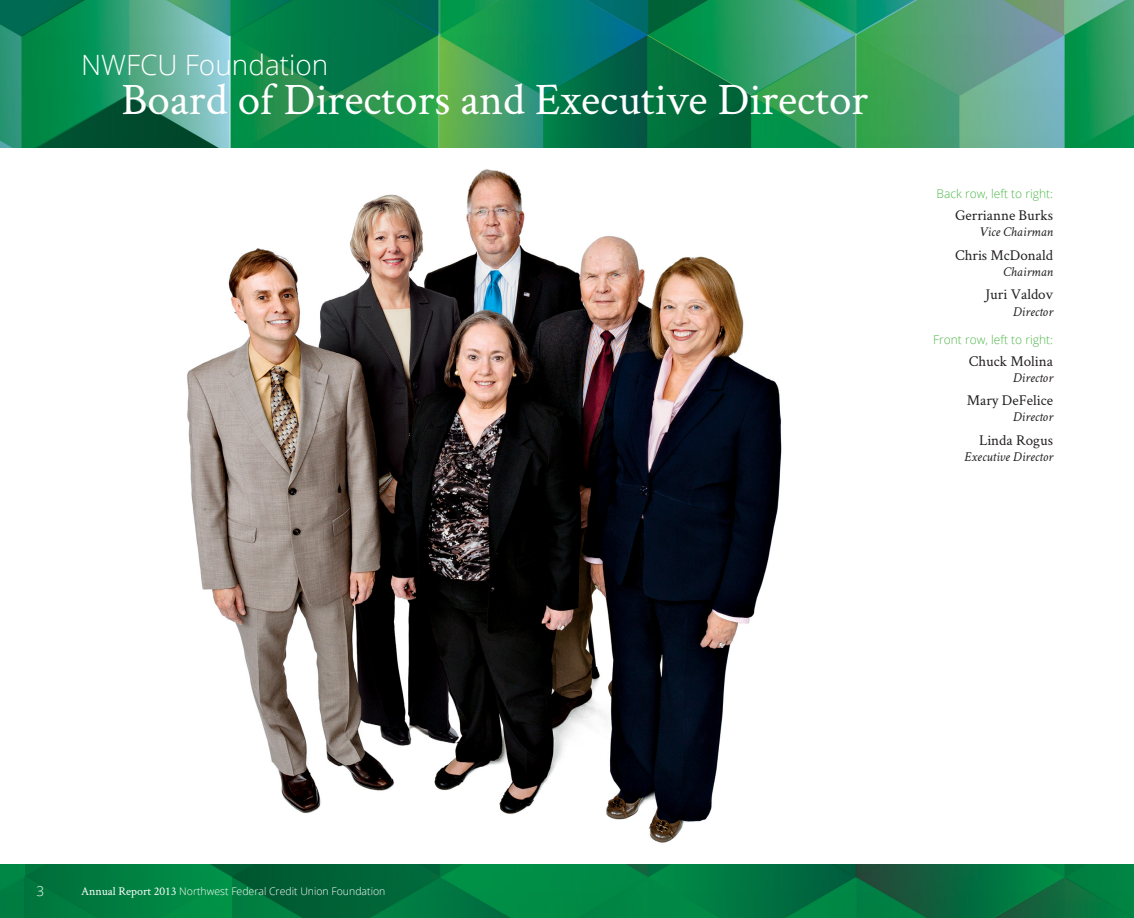
<style>
.page{position:relative;width:1134px;height:918px;background:#fff}
.page>*{position:absolute;margin:0;border:0;box-sizing:border-box;transform-origin:0 0}
.t1{font:45.3px "Crimson Text";color:#fff}
.t2{font:300 27.9px "Open Sans";color:#fff}
.t3{font:15px "Crimson Text";color:#231f20}
.t4{font:italic 13.5px "Crimson Text";color:#231f20}
.t5{font:300 13.5px "Open Sans";color:#fff}
.t6{font:300 12px "Open Sans";color:#4db748}
.t7{font:300 10.5px "Open Sans";color:#fff}
.s1{font-family:"Crimson Text";font-weight:400;font-size:12px}
</style>
<div class="page">
<img style="left:0;top:0;width:1134px;height:918px">
<div style="left:0;top:148px;width:1134px;height:716px;background:#fff"></div>
<img style="left:187px;top:169px;width:595px;height:674px">
<h2 class="t2" style="left:81px;top:46px;width:249px">NWFCU Foundation</h2>
<h1 class="t1" style="left:122px;top:69px;width:748px">Board of Directors and Executive Director</h1>
<p class="t6" style="left:937px;top:186px;width:118px">Back row, left to right:</p>
<p class="t3" style="left:955px;top:205px;width:99px">Gerrianne Burks</p>
<p class="t4" style="left:979px;top:224px;width:75px">Vice Chairman</p>
<p class="t3" style="left:955px;top:245px;width:99px">Chris McDonald</p>
<p class="t4" style="left:1003px;top:264px;width:51px">Chairman</p>
<p class="t3" style="left:986px;top:284px;width:69px">Juri Valdov</p>
<p class="t4" style="left:1013px;top:304px;width:42px">Director</p>
<p class="t6" style="left:933px;top:331px;width:121px">Front row, left to right:</p>
<p class="t3" style="left:969px;top:351px;width:86px">Chuck Molina</p>
<p class="t4" style="left:1013px;top:370px;width:42px">Director</p>
<p class="t3" style="left:967px;top:390px;width:88px">Mary DeFelice</p>
<p class="t4" style="left:1013px;top:409px;width:42px">Director</p>
<p class="t3" style="left:979px;top:430px;width:75px">Linda Rogus</p>
<p class="t4" style="left:964px;top:449px;width:90px">Executive Director</p>
<p class="t5" style="left:37px;top:882px;width:9px">3</p>
<p class="t7" style="left:81px;top:884px;width:306px"><span class="s1">Annual Report 2013</span> Northwest Federal Credit Union Foundation</p>
</div>
